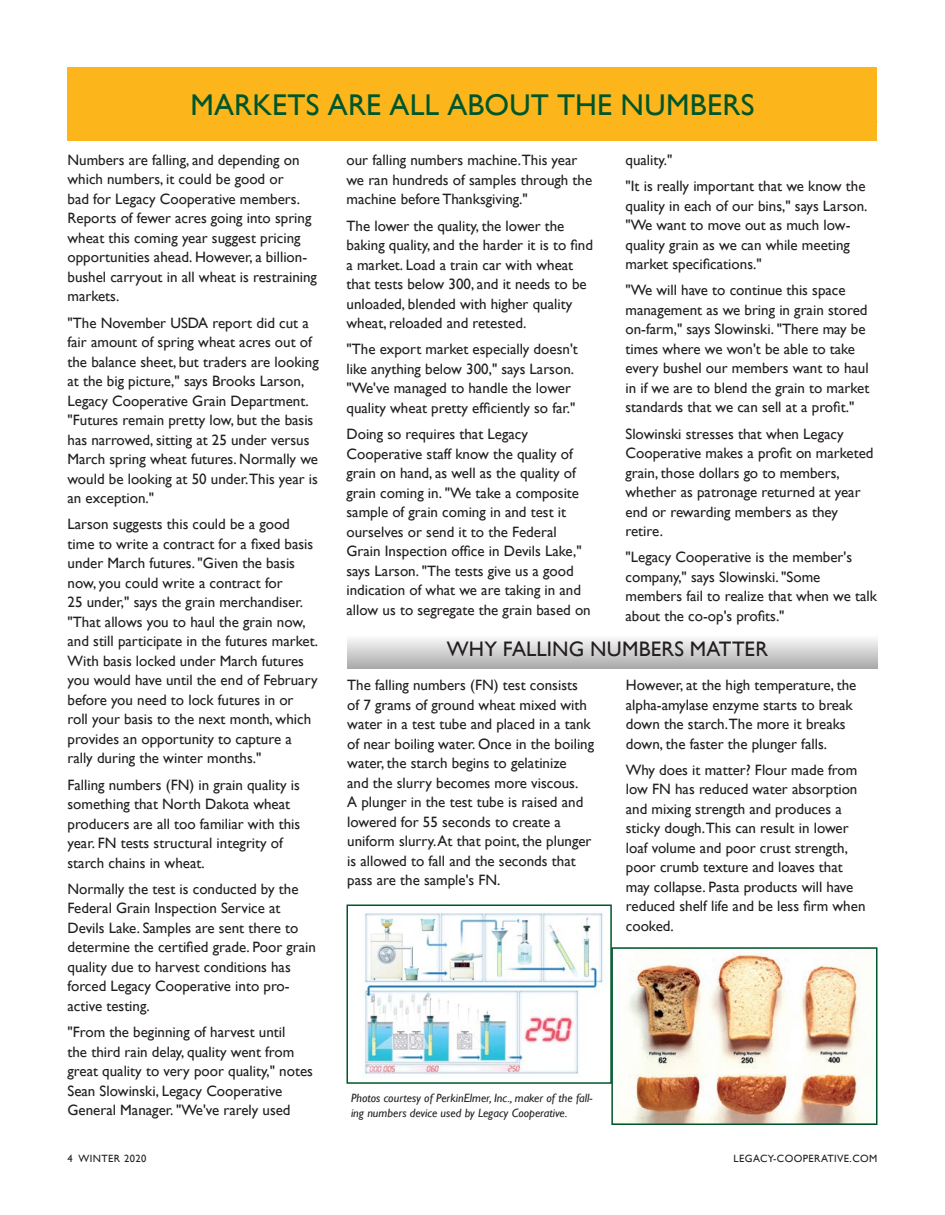
<style>
.page{position:relative;width:945px;height:1215px;background:#fff}
.page>*{position:absolute;margin:0;border:0;box-sizing:border-box;transform-origin:0 0}
.t1{font:30px "Gill Sans";letter-spacing:.005em;color:#00562b}
.t2{font:21px "Gill Sans";letter-spacing:.005em;color:#231f20}
.t3{font:15px/19.5px "Gill Sans";color:#231f20}
.t4{font:italic 12px/15px "Gill Sans";color:#231f20}
.t5{font:10.5px "Gill Sans";letter-spacing:.04em;color:#231f20}
</style>
<div class="page">
<div style="left:68px;top:68px;width:810px;height:73px;background:#fcb61c"></div>
<svg style="left:347px;top:639px;width:531px;height:30px"></svg>
<img style="left:614px;top:954px;width:261px;height:168px">
<div style="left:611px;top:947px;width:267px;height:178px;border:2px solid #00562b"></div>
<img style="left:363px;top:912px;width:240px;height:164px">
<div style="left:346px;top:904px;width:266px;height:180px;border:2px solid #00562b"></div>
<h1 class="t1" style="left:190px;top:87px;width:563px">Markets are all About the nu mbers</h1>
<p class="t3" style="left:626px;top:147px;width:242px;line-height:26.2px">quality."<br>"It is really important that we know the</p>
<p class="t3" style="left:626px;top:196px;width:244px">quality in each of our bins," says Larson. "We want to move out as much low&shy;quality grain as we can while meeting market specifications."</p>
<p class="t3" style="left:626px;top:281px;width:245px">"We will have to continue this space management as we bring in grain stored on-farm," says Slowinski. "There may be times where we won't be able to take every bushel our members want to haul in if we are to blend the grain to market standards that we can sell at a profit."</p>
<p class="t3" style="left:626px;top:424px;width:250px">Slowinski stresses that when Legacy<br>Cooperative makes a profit on marketed grain, those dollars go to members, whether as patronage returned at year end or rewarding members as they retire.</p>
<p class="t3" style="left:626px;top:548px;width:253px">"Legacy Cooperative is the member's company," says Slowinski. "Some members fail to realize that when we talk about the co-op's profits."</p>
<p class="t3" style="left:68px;top:150px;width:251px">Numbers are falling, and depending on which numbers, it could be good or<br>bad for Legacy Cooperative members.<br>Reports of fewer acres going into spring wheat this coming year suggest pricing opportunities ahead. However, a billion&shy;bushel carryout in all wheat is restraining markets.</p>
<p class="t3" style="left:68px;top:313px;width:253px">"The November USDA report did cut a fair amount of spring wheat acres out of the balance sheet, but traders are looking at the big picture," says Brooks Larson, Legacy Cooperative Grain Department. "Futures remain pretty low, but the basis has narrowed, sitting at 25 under versus March spring wheat futures. Normally we would be looking at 50 under.This year is an exception."</p>
<p class="t3" style="left:68px;top:515px;width:252px">Larson suggests this could be a good time to write a contract for a fixed basis under March futures. "Given the basis now, you could write a contract for<br>25 under," says the grain merchandiser. "That allows you to haul the grain now, and still participate in the futures market.<br>With basis locked under March futures you would have until the end of February before you need to lock futures in or<br>roll your basis to the next month, which provides an opportunity to capture a rally during the winter months."</p>
<p class="t3" style="left:68px;top:775px;width:234px">Falling numbers (FN) in grain quality is something that North Dakota wheat producers are all too familiar with this year. FN tests structural integrity of starch chains in wheat.</p>
<p class="t3" style="left:68px;top:879px;width:250px">Normally the test is conducted by the Federal Grain Inspection Service at Devils Lake. Samples are sent there to determine the certified grade. Poor grain quality due to harvest conditions has forced Legacy Cooperative into pro&shy;active testing.</p>
<p class="t3" style="left:68px;top:1023px;width:247px">"From the beginning of harvest until<br>the third rain delay, quality went from great quality to very poor quality," notes Sean Slowinski, Legacy Cooperative General Manager. "We've rarely used</p>
<p class="t5" style="left:68px;top:1152px;width:29px">4 Winter</p>
<p class="t5" style="left:124px;top:1152px;width:24px">2020</p>
<p class="t5" style="left:734px;top:1152px;width:7px">leg</p>
<p class="t5" style="left:753px;top:1152px;width:33px">acy-cooper</p>
<p class="t5" style="left:821px;top:1152px;width:41px">ative.com</p>
<p class="t3" style="left:346px;top:151px;width:247px">our falling numbers machine.This year we ran hundreds of samples through the machine before Thanksgiving."</p>
<p class="t3" style="left:346px;top:216px;width:248px">The lower the quality, the lower the baking quality, and the harder it is to find a market. Load a train car with wheat that tests below 300, and it needs to be unloaded, blended with higher quality wheat, reloaded and retested.</p>
<p class="t3" style="left:346px;top:340px;width:233px">"The export market especially doesn't like anything below 300," says Larson. "We've managed to handle the lower quality wheat pretty efficiently so far."</p>
<p class="t3" style="left:346px;top:425px;width:246px">Doing so requires that Legacy Cooperative staff know the quality of grain on hand, as well as the quality of grain coming in. "We take a composite sample of grain coming in and test it ourselves or send it to the Federal Grain Inspection office in Devils Lake," says Larson. "The tests give us a good indication of what we are taking in and allow us to segregate the grain based on</p>
<h2 class="t2" style="left:447px;top:637px;width:323px">Why Falling Nu mbers Matter</h2>
<p class="t3" style="left:347px;top:676px;width:248px">The falling numbers (FN) test consists of 7 grams of ground wheat mixed with water in a test tube and placed in a tank of near boiling water. Once in the boiling water, the starch begins to gelatinize<br>and the slurry becomes more viscous.<br>A plunger in the test tube is raised and lowered for 55 seconds to create a uniform slurry. At that point, the plunger is allowed to fall and the seconds that pass are the sample's FN .</p>
<p class="t3" style="left:626px;top:676px;width:232px">However, at the high temperature, the alpha-amylase enzyme starts to break down the starch.The more it breaks down, the faster the plunger falls.</p>
<p class="t3" style="left:626px;top:760px;width:241px">Why does it matter? Flour made from low FN has reduced water absorption and mixing strength and produces a sticky dough.This can result in lower loaf volume and poor crust strength, poor crumb texture and loaves that may collapse. Pasta products will have reduced shelf life and be less firm when cooked.</p>
<p class="t4" style="left:351px;top:1090px;width:243px">Photos courtesy of PerkinElmer, Inc., maker of the fall&shy;ing numbers device used by Legacy Cooperative.</p>
</div>
